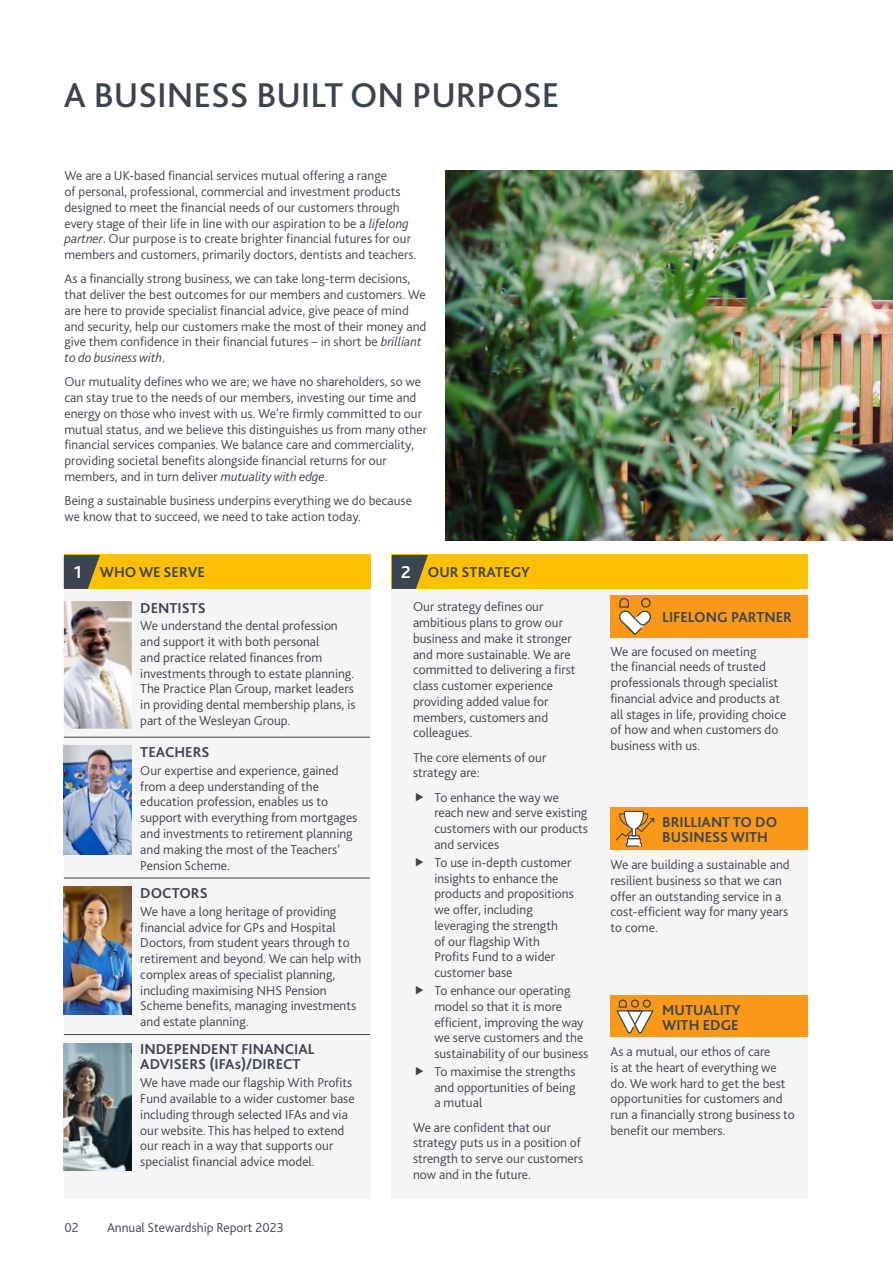
<style>
.page{position:relative;width:893px;height:1263px;background:#fff}
.page>*{position:absolute;margin:0;border:0;box-sizing:border-box;transform-origin:0 0}
.t1{font:500 36px "Bliss 2";color:#3c444f}
.t2{font:700 15px/15px "Bliss 2";color:#3c444f}
.t3{font:300 13.5px/15.8px "Bliss 2";color:#3c444f}
.s1{font-style:italic}
.s2{font-size:18px;color:#fff}
</style>
<div class="page">
<div style="left:392px;top:574px;width:416px;height:624px;background:#f5f5f6"></div>
<div style="left:392px;top:555px;width:416px;height:34px;background:#ffbf05"></div>
<div style="left:64px;top:574px;width:307px;height:624px;background:#f5f5f6"></div>
<div style="left:64px;top:555px;width:307px;height:34px;background:#ffbf05"></div>
<svg style="left:392px;top:555px;width:36px;height:34px"></svg>
<svg style="left:64px;top:555px;width:36px;height:34px"></svg>
<div style="left:610px;top:595px;width:198px;height:43px;background:#fa981a"></div>
<svg style="left:619px;top:598px;width:32px;height:37px"></svg>
<div style="left:610px;top:807px;width:198px;height:43px;background:#fa981a"></div>
<svg style="left:616px;top:810px;width:38px;height:37px"></svg>
<div style="left:610px;top:995px;width:198px;height:42px;background:#fa981a"></div>
<svg style="left:616px;top:999px;width:38px;height:35px"></svg>
<hr style="left:64px;top:737px;width:72px;height:1px;background:#3c444f">
<hr style="left:136px;top:737px;width:234px;height:1px;background:#3c444f">
<hr style="left:64px;top:878px;width:72px;height:1px;background:#3c444f">
<hr style="left:136px;top:878px;width:234px;height:1px;background:#3c444f">
<hr style="left:64px;top:1034px;width:72px;height:1px;background:#3c444f">
<hr style="left:136px;top:1034px;width:234px;height:1px;background:#3c444f">
<img style="left:64px;top:601px;width:68px;height:128px">
<img style="left:64px;top:746px;width:68px;height:108px">
<img style="left:64px;top:886px;width:68px;height:128px">
<img style="left:64px;top:1043px;width:68px;height:127px">
<img style="left:445px;top:170px;width:448px;height:371px">
<h1 class="t1" style="left:64px;top:72px;width:497px">A BUSINESS BUILT ON PURPOSE</h1>
<p class="t3" style="left:64px;top:168px;width:353px">We are a UK-based financial services mutual offering a range<br>of personal, professional, commercial and investment products designed to meet the financial needs of our customers through every stage of their life in line with our aspiration to be a <span class="s1">lifelong partner</span>. Our purpose is to create brighter financial futures for our members and customers, primarily doctors, dentists and teachers.</p>
<p class="t3" style="left:64px;top:271px;width:363px">As a financially strong business, we can take long-term decisions, that deliver the best outcomes for our members and customers. We are here to provide specialist financial advice, give peace of mind and security, help our customers make the most of their money and give them confidence in their financial futures – in short be <span class="s1">brilliant to do business with</span>.</p>
<p class="t3" style="left:64px;top:374px;width:364px">Our mutuality defines who we are; we have no shareholders, so we can stay true to the needs of our members, investing our time and energy on those who invest with us. We’re firmly committed to our mutual status, and we believe this distinguishes us from many other financial services companies. We balance care and commerciality, providing societal benefits alongside financial returns for our members, and in turn deliver <span class="s1">mutuality with edge</span>.</p>
<p class="t3" style="left:64px;top:493px;width:349px">Being a sustainable business underpins everything we do because we know that to succeed, we need to take action today.</p>
<p class="t2" style="left:74px;top:564px;width:133px"><span class="s2">1</span> WHO WE SERVE</p>
<p class="t2" style="left:401px;top:564px;width:131px"><span class="s2">2</span> OUR STRATEGY</p>
<p class="t2" style="left:140px;top:600px;width:67px">DENTISTS</p>
<p class="t3" style="left:140px;top:618px;width:217px">We understand the dental profession and support it with both personal<br>and practice related finances from investments through to estate planning.<br>The Practice Plan Group, market leaders in providing dental membership plans, is part of the Wesleyan Group.</p>
<p class="t2" style="left:140px;top:745px;width:71px">TEACHERS</p>
<p class="t3" style="left:140px;top:762px;width:219px">Our expertise and experience, gained from a deep understanding of the education profession, enables us to support with everything from mortgages and investments to retirement planning and making the most of the Teachers’ Pension Scheme.</p>
<p class="t2" style="left:140px;top:885px;width:69px">DOCTORS</p>
<p class="t3" style="left:140px;top:903px;width:223px">We have a long heritage of providing financial advice for GPs and Hospital Doctors, from student years through to retirement and beyond. We can help with complex areas of specialist planning, including maximising NHS Pension Scheme benefits, managing investments and estate planning.</p>
<p class="t2" style="left:140px;top:1042px;width:176px">INDEPENDENT FINANCIAL<br>ADVISERS (IFAS)/DIRECT</p>
<p class="t3" style="left:140px;top:1075px;width:216px">We have made our flagship With Profits Fund available to a wider customer base including through selected IFAs and via our website. This has helped to extend our reach in a way that supports our specialist financial advice model.</p>
<p class="t3" style="left:413px;top:599px;width:164px">Our strategy defines our ambitious plans to grow our business and make it stronger and more sustainable. We are committed to delivering a first class customer experience providing added value for members, customers and colleagues.</p>
<p class="t3" style="left:413px;top:749px;width:135px">The core elements of our strategy are:</p>
<p class="t3" style="left:434px;top:789px;width:155px">To enhance the way we reach new and serve existing customers with our products and services</p>
<p class="t3" style="left:434px;top:854px;width:141px">To use in-depth customer insights to enhance the products and propositions we offer, including leveraging the strength<br>of our flagship With<br>Profits Fund to a wider customer base</p>
<p class="t3" style="left:434px;top:983px;width:155px">To enhance our operating model so that it is more efficient, improving the way we serve customers and the sustainability of our business</p>
<p class="t3" style="left:434px;top:1063px;width:143px;text-align:justify">To maximise the strengths and opportunities of being a mutual</p>
<p class="t3" style="left:413px;top:1119px;width:172px">We are confident that our strategy puts us in a position of strength to serve our customers now and in the future.</p>
<p class="t3" style="left:64px;top:1219px;width:16px">02</p>
<p class="t3" style="left:107px;top:1219px;width:178px">Annual Stewardship Report 2023</p>
<p class="t2" style="left:662px;top:610px;width:131px">LIFELONG PARTNER</p>
<p class="t3" style="left:610px;top:643px;width:177px">We are focused on meeting<br>the financial needs of trusted professionals through specialist financial advice and products at all stages in life, providing choice of how and when customers do business with us.</p>
<p class="t2" style="left:662px;top:814px;width:116px">BRILLIANT TO DO<br>BUSINESS WITH</p>
<p class="t3" style="left:610px;top:857px;width:181px">We are building a sustainable and resilient business so that we can offer an outstanding service in a cost-efficient way for many years to come.</p>
<p class="t2" style="left:662px;top:1002px;width:80px">MUTUALITY<br>WITH EDGE</p>
<p class="t3" style="left:610px;top:1044px;width:186px">As a mutual, our ethos of care<br>is at the heart of everything we do. We work hard to get the best opportunities for customers and run a financially strong business to benefit our members.</p>
</div>
